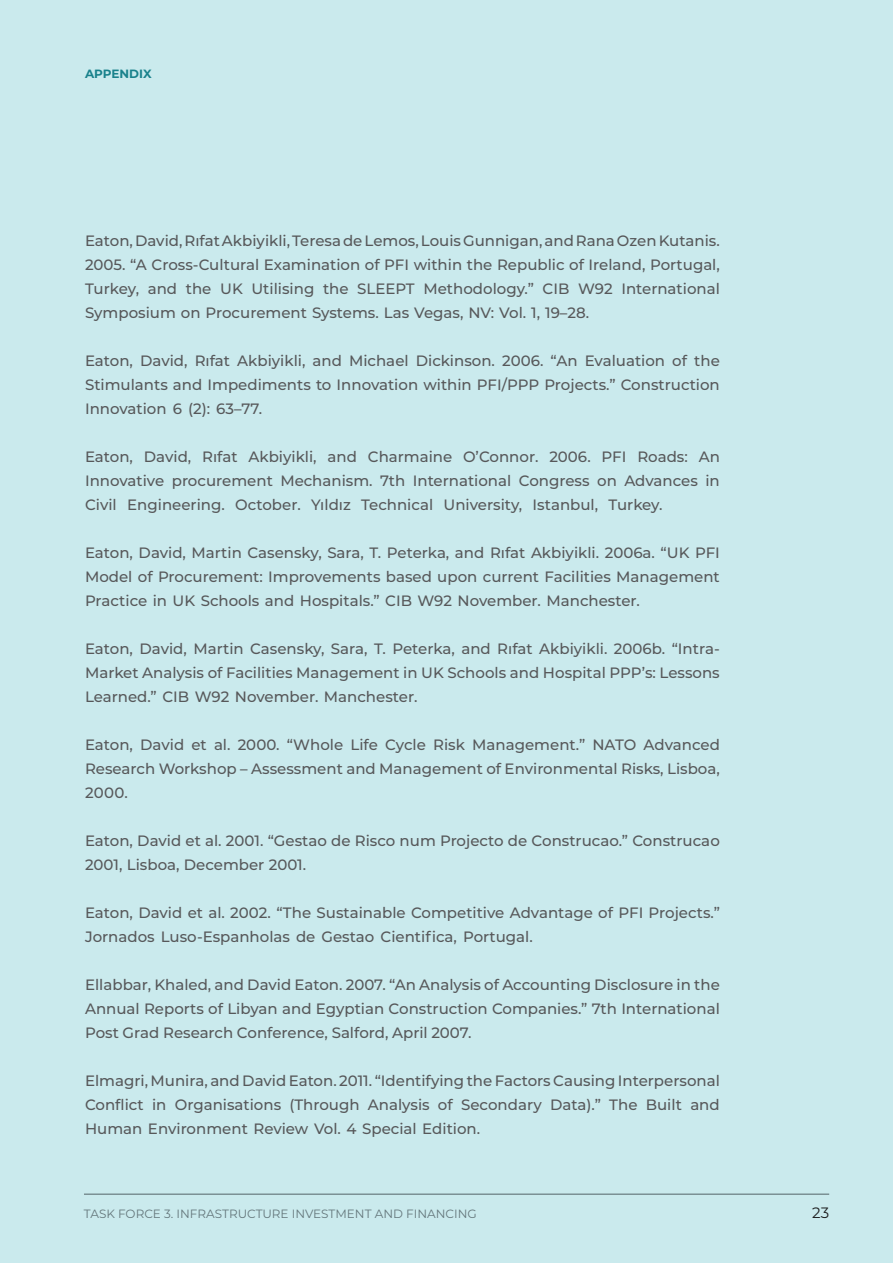
<style>
.page{position:relative;width:893px;height:1263px;background:#caeaed}
.page>*{position:absolute;margin:0;border:0;box-sizing:border-box;transform-origin:0 0}
.BODY_TEXT{font:500 15px/24px "Montserrat";color:#57585a;text-align:justify}
.t1{font:15px "Montserrat";color:#231f20}
.t2{font:12px "Montserrat";color:#808285}
.t3{font:700 12px "Montserrat";color:#1a828c}
</style>
<div class="page">
<p class="t3" style="left:85px;top:65px;width:68px">APPENDIX</p>
<p class="BODY_TEXT" style="left:85px;top:228px;width:636px">Eaton, David, Rıfat Akbiyikli, Teresa de Lemos, Louis Gunnigan, and Rana Ozen Kutanis.<br>2005. “A Cross-Cultural Examination of PFI within the Republic of Ireland, Portugal, Turkey, and the UK Utilising the SLEEPT Methodology.” CIB W92 International Symposium on Procurement Systems. Las Vegas, NV: Vol. 1, 19–28.</p>
<p class="BODY_TEXT" style="left:85px;top:348px;width:636px">Eaton, David, Rıfat Akbiyikli, and Michael Dickinson. 2006. “An Evaluation of the Stimulants and Impediments to Innovation within PFI/PPP Projects.” Construction Innovation 6 (2): 63–77.</p>
<p class="BODY_TEXT" style="left:85px;top:444px;width:636px">Eaton, David, Rıfat Akbiyikli, and Charmaine O’Connor. 2006. PFI Roads: An Innovative procurement Mechanism. 7th International Congress on Advances in Civil Engineering. October. Yıldız Technical University, Istanbul, Turkey.</p>
<p class="BODY_TEXT" style="left:85px;top:540px;width:636px">Eaton, David, Martin Casensky, Sara, T. Peterka, and Rıfat Akbiyikli. 2006a. “UK PFI Model of Procurement: Improvements based upon current Facilities Management Practice in UK Schools and Hospitals.” CIB W92 November. Manchester.</p>
<p class="BODY_TEXT" style="left:85px;top:636px;width:636px">Eaton, David, Martin Casensky, Sara, T. Peterka, and Rıfat Akbiyikli. 2006b. “Intra-Market Analysis of Facilities Management in UK Schools and Hospital PPP’s: Lessons Learned.” CIB W92 November. Manchester.</p>
<p class="BODY_TEXT" style="left:85px;top:732px;width:636px">Eaton, David et al. 2000. “Whole Life Cycle Risk Management.” NATO Advanced Research Workshop – Assessment and Management of Environmental Risks, Lisboa, 2000.</p>
<p class="BODY_TEXT" style="left:85px;top:828px;width:636px">Eaton, David et al. 2001. “Gestao de Risco num Projecto de Construcao.” Construcao<br>2001, Lisboa, December 2001.</p>
<p class="BODY_TEXT" style="left:85px;top:900px;width:636px">Eaton, David et al. 2002. “The Sustainable Competitive Advantage of PFI Projects.”<br>Jornados Luso-Espanholas de Gestao Cientifica, Portugal.</p>
<p class="BODY_TEXT" style="left:85px;top:972px;width:636px">Ellabbar, Khaled, and David Eaton. 2007. “An Analysis of Accounting Disclosure in the Annual Reports of Libyan and Egyptian Construction Companies.” 7th International Post Grad Research Conference, Salford, April 2007.</p>
<p class="BODY_TEXT" style="left:85px;top:1068px;width:636px">Elmagri, Munira, and David Eaton. 2011. “Identifying the Factors Causing Interpersonal Conflict in Organisations (Through Analysis of Secondary Data).” The Built and Human Environment Review Vol. 4 Special Edition.</p>
<p class="t2" style="left:84px;top:1205px;width:394px">TASK FORCE 3. INFRASTRUCTURE INVESTMENT AND FINANCING</p>
<p class="t1" style="left:812px;top:1202px;width:18px">23</p>
</div>
